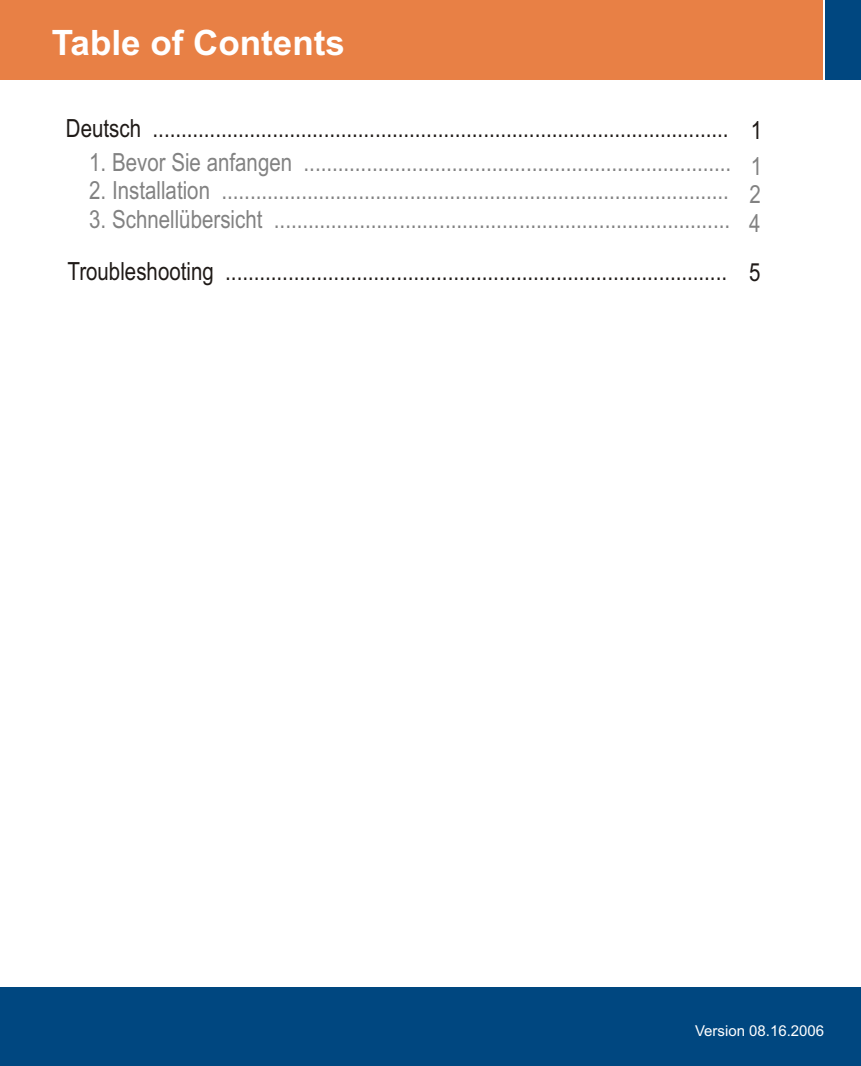
<style>
.page{position:relative;width:861px;height:1066px;background:#fff}
.page>*{position:absolute;margin:0;border:0;box-sizing:border-box;transform-origin:0 0}
.t1{font:900 37.5px "Arial";color:#fff}
.t2{font:700 35px "Arial";color:#fff}
.t3{font:25px/28.5px "Arial Narrow";color:#828282;text-align:justify}
.t4{font:25px "Arial Narrow";color:#1f1a17}
.t5{font:15px "Arial";color:#fff}
</style>
<div class="page">
<div style="left:0;top:987px;width:861px;height:79px;background:#004780"></div>
<div style="left:0;top:0;width:822px;height:80px;background:#e88045"></div>
<div style="left:825px;top:0;width:36px;height:80px;background:#004780"></div>
<h2 class="t2" style="left:52px;top:29px;width:294px">Table of Contents</h2>
<h1 class="t1" style="left:45px;top:41px;width:367px">Table of Contents</h1>
<p class="t4" style="left:66px;top:119px;width:664px">Deutsch .....................................................................................................</p>
<p class="t3" style="left:89px;top:150px;width:643px">1. Bevor Sie anfangen ...........................................................................</p>
<p class="t3" style="left:89px;top:179px;width:641px">2. Installation .........................................................................................</p>
<p class="t3" style="left:89px;top:207px;width:642px">3. Schnellübersicht ................................................................................</p>
<p class="t4" style="left:68px;top:262px;width:661px">Troubleshooting ........................................................................................</p>
<p class="t4" style="left:750px;top:121px;width:13px">1</p>
<p class="t3" style="left:749px;top:154px;width:14px">1<br>2<br>4</p>
<p class="t4" style="left:749px;top:263px;width:13px">5</p>
<p class="t5" style="left:695px;top:1025px;width:131px">Version 08.16.2006</p>
</div>
